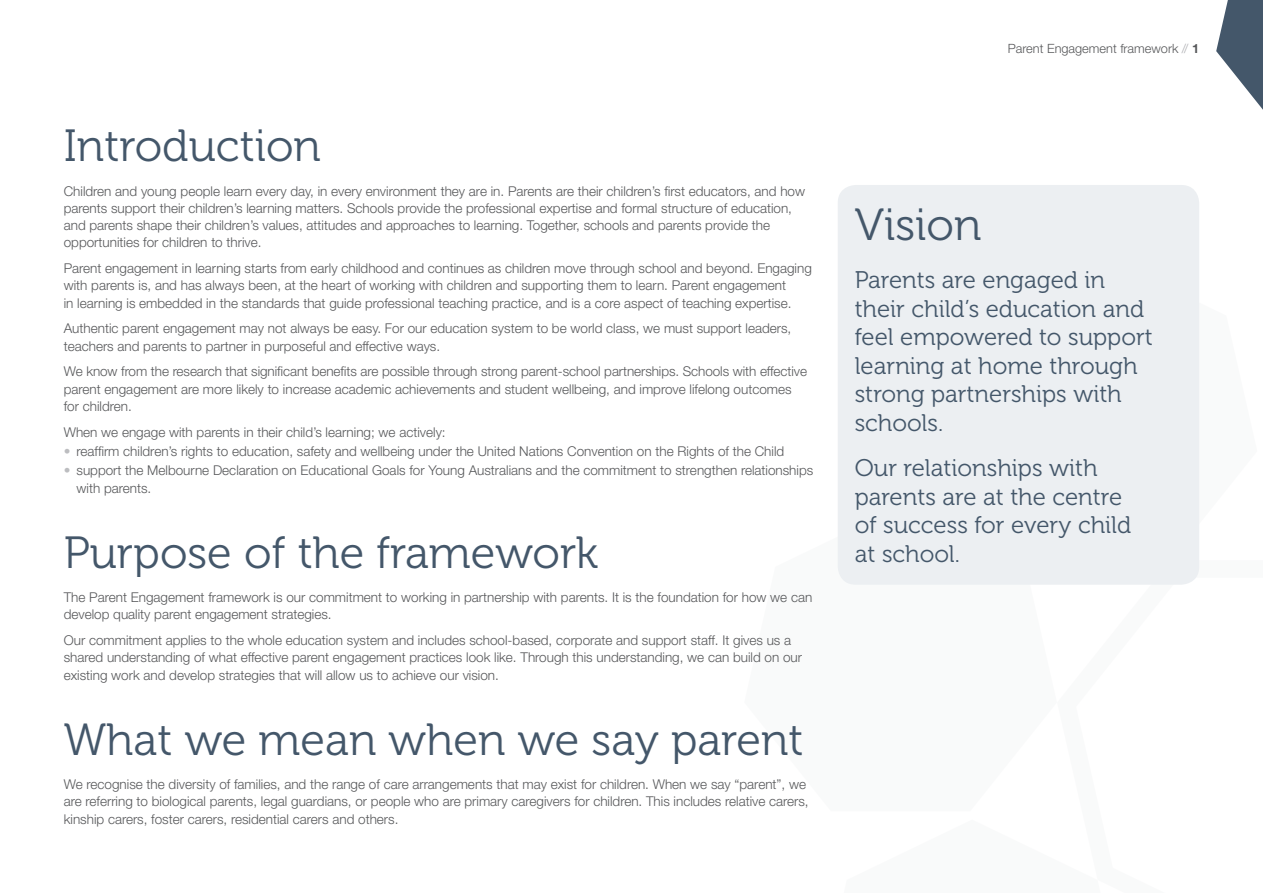
<style>
.page{position:relative;width:1263px;height:893px;background:#fff}
.page>*{position:absolute;margin:0;border:0;box-sizing:border-box;transform-origin:0 0}
.t1{font:45px "Museo 300";color:#44576a}
.t2{font:24px/28.5px "Museo 300";color:#44576a}
.t3{font:300 13.5px/17.2px "Helvetica Neue";color:#57585a}
.t4{font:300 12.75px "Helvetica Neue";color:#57585a}
.s1{color:#bcbdc0}
.s2{color:#a8a9ad}
.s3{font-weight:700}
</style>
<div class="page">
<svg style="left:1216px;top:0;width:47px;height:110px"></svg>
<div style="left:838px;top:185px;width:361px;height:400px;background:#eceff2;border-radius:18px"></div>
<p class="t1" style="left:64px;top:122px;width:259px">Introduction</p>
<p class="t3" style="left:64px;top:182px;width:743px">Children and young people learn every day, in every environment they are in. Parents are their children’s first educators, and how parents support their children’s learning matters. Schools provide the professional expertise and formal structure of education, and parents shape their children’s values, attitudes and approaches to learning. Together, schools and parents provide the opportunities for children to thrive.</p>
<p class="t3" style="left:64px;top:259px;width:749px">Parent engagement in learning starts from early childhood and continues as children move through school and beyond. Engaging with parents is, and has always been, at the heart of working with children and supporting them to learn. Parent engagement<br>in learning is embedded in the standards that guide professional teaching practice, and is a core aspect of teaching expertise.</p>
<p class="t3" style="left:64px;top:320px;width:729px">Authentic parent engagement may not always be easy. For our education system to be world class, we must support leaders, teachers and parents to partner in purposeful and effective ways.</p>
<p class="t3" style="left:64px;top:363px;width:745px">We know from the research that significant benefits are possible through strong parent-school partnerships. Schools with effective parent engagement are more likely to increase academic achievements and student wellbeing, and improve lifelong outcomes for children.</p>
<p class="t3" style="left:64px;top:423px;width:383px">When we engage with parents in their child’s learning; we actively:</p>
<p class="t3" style="left:64px;top:442px;width:722px"><span class="s1">•</span> reaffirm children’s rights to education, safety and wellbeing under the United Nations Convention on the Rights of the Child</p>
<p class="t3" style="left:77px;top:462px;width:738px;text-indent:-13px"><span class="s1">•</span> support the Melbourne Declaration on Educational Goals for Young Australians and the commitment to strengthen relationships with parents.</p>
<p class="t1" style="left:64px;top:528px;width:536px">Purpose of the framework</p>
<p class="t3" style="left:64px;top:588px;width:750px">The Parent Engagement framework is our commitment to working in partnership with parents. It is the foundation for how we can develop quality parent engagement strategies.</p>
<p class="t3" style="left:64px;top:631px;width:740px">Our commitment applies to the whole education system and includes school-based, corporate and support staff. It gives us a shared understanding of what effective parent engagement practices look like. Through this understanding, we can build on our existing work and develop strategies that will allow us to achieve our vision.</p>
<p class="t1" style="left:64px;top:715px;width:741px">What we mean when we say parent</p>
<p class="t3" style="left:64px;top:775px;width:746px">We recognise the diversity of families, and the range of care arrangements that may exist for children. When we say “parent”, we are referring to biological parents, legal guardians, or people who are primary caregivers for children. This includes relative carers, kinship carers, foster carers, residential carers and others.</p>
<p class="t4" style="left:1008px;top:40px;width:193px">Parent Engagement framework <span class="s2">//</span> <span class="s3">1</span></p>
<p class="t1" style="left:855px;top:200px;width:128px">Vision</p>
<p class="t2" style="left:855px;top:266px;width:300px">Parents are engaged in their child’s education and feel empowered to support learning at home through strong partnerships with schools.</p>
<p class="t2" style="left:855px;top:454px;width:278px">Our relationships with parents are at the centre of success for every child at school.</p>
</div>
